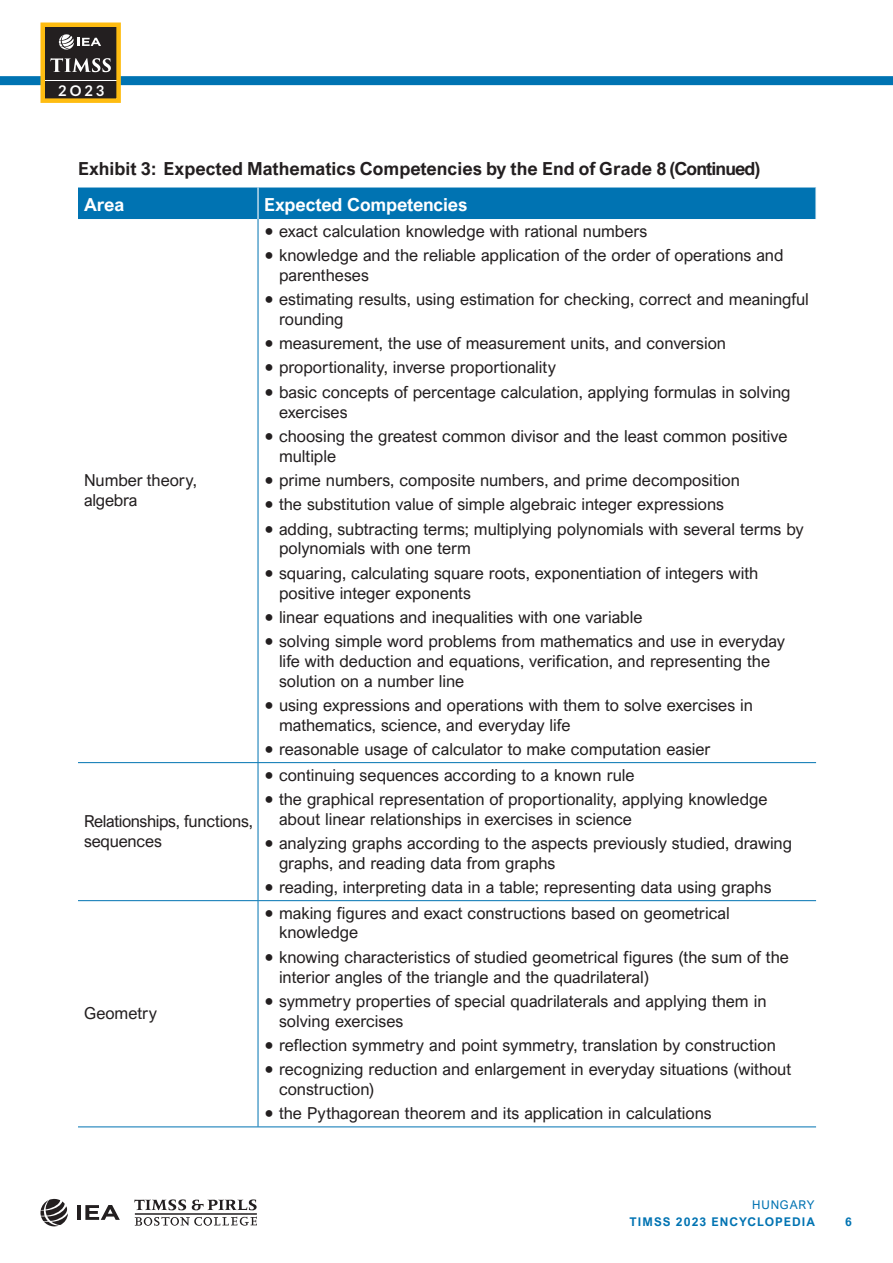
<style>
.page{position:relative;width:893px;height:1263px;background:#fff}
.page>*{position:absolute;margin:0;border:0;box-sizing:border-box;transform-origin:0 0}
.Exhibit_Title_1{font:700 18px "Arial Nova";color:#231f20}
.Exhibit_Head_L_white{font:700 18px "Arial Nova";letter-spacing:-.01em;color:#fff}
.Exhibit_Text_Left{font:16.5px/19.8px "Arial Nova";color:#231f20}
.t1{font:700 14.7px "Lato";color:#fff}
.t2{font:700 12px "Arial Nova";letter-spacing:.09em;color:#0073b2}
.t3{font:12px "Arial Nova";letter-spacing:.07em;color:#0073b2}
.s1{font-family:"Minion Pro";font-size:25.5px}
</style>
<div class="page">
<svg style="left:134px;top:1199px;width:52px;height:11px"></svg>
<svg style="left:192px;top:1199px;width:65px;height:11px"></svg>
<svg style="left:135px;top:1217px;width:122px;height:9px"></svg>
<hr style="left:135px;top:1214px;width:122px;height:1px;background:#231f20">
<svg style="left:40px;top:1199px;width:28px;height:27px"></svg>
<hr style="left:77px;top:1205px;width:4px;height:15px;background:#231f20">
<svg style="left:85px;top:1205px;width:35px;height:15px"></svg>
<div style="left:0;top:76px;width:893px;height:9px;background:#0073b2"></div>
<div style="left:43px;top:70px;width:76px;height:17px;background:linear-gradient(to right,#fff,#fff)"></div>
<div style="left:43px;top:82px;width:76px;height:17px;background:#231f20"></div>
<div style="left:43px;top:25px;width:76px;height:55px;background:#231f20"></div>
<svg style="left:50px;top:58px;width:61px;height:14px"></svg>
<svg style="left:59px;top:34px;width:42px;height:16px"></svg>
<div style="left:40px;top:23px;width:81px;height:80px;border:4px solid #febc11"></div>
<div style="left:78px;top:188px;width:737px;height:31px;background:#0073b2"></div>
<hr style="left:78px;top:762px;width:180px;height:1px;background:#0073b2">
<hr style="left:258px;top:762px;width:558px;height:1px;background:#0073b2">
<hr style="left:78px;top:900px;width:180px;height:1px;background:#0073b2">
<hr style="left:78px;top:1126px;width:180px;height:1px;background:#0073b2">
<hr style="left:257px;top:188px;width:2px;height:31px;background:#fff">
<hr style="left:258px;top:900px;width:558px;height:1px;background:#0073b2">
<hr style="left:258px;top:1126px;width:558px;height:1px;background:#0073b2">
<hr style="left:258px;top:219px;width:1px;height:543px;background:#0073b2">
<hr style="left:258px;top:763px;width:1px;height:137px;background:#0073b2">
<hr style="left:258px;top:901px;width:1px;height:225px;background:#0073b2">
<p class="t1" style="left:58px;top:82px;width:48px">2O23</p>
<p class="Exhibit_Title_1" style="left:78px;top:158px;width:684px">Exhibit 3: Expected Mathematics Competencies by the End of Grade 8 (Continued)</p>
<p class="Exhibit_Head_L_white" style="left:84px;top:194px;width:42px">Area</p>
<p class="Exhibit_Head_L_white" style="left:264px;top:194px;width:205px">Expected Competencies</p>
<p class="Exhibit_Text_Left" style="left:84px;top:470px;width:114px">Number theory, algebra</p>
<p class="Exhibit_Text_Left" style="left:84px;top:811px;width:170px">Relationships, functions, sequences</p>
<p class="Exhibit_Text_Left" style="left:84px;top:1003px;width:74px">Geometry</p>
<p class="Exhibit_Text_Left" style="left:264px;top:221px;width:385px"><span class="s1">•</span> exact calculation knowledge with rational numbers</p>
<p class="Exhibit_Text_Left" style="left:279px;top:245px;width:506px;text-indent:-15px"><span class="s1">•</span> knowledge and the reliable application of the order of operations and parentheses</p>
<p class="Exhibit_Text_Left" style="left:279px;top:289px;width:531px;text-indent:-15px"><span class="s1">•</span> estimating results, using estimation for checking, correct and meaningful rounding</p>
<p class="Exhibit_Text_Left" style="left:264px;top:333px;width:464px"><span class="s1">•</span> measurement, the use of measurement units, and conversion</p>
<p class="Exhibit_Text_Left" style="left:264px;top:358px;width:293px"><span class="s1">•</span> proportionality, inverse proportionality</p>
<p class="Exhibit_Text_Left" style="left:279px;top:382px;width:513px;text-indent:-15px"><span class="s1">•</span> basic concepts of percentage calculation, applying formulas in solving exercises</p>
<p class="Exhibit_Text_Left" style="left:279px;top:426px;width:510px;text-indent:-15px"><span class="s1">•</span> choosing the greatest common divisor and the least common positive multiple</p>
<p class="Exhibit_Text_Left" style="left:264px;top:470px;width:477px"><span class="s1">•</span> prime numbers, composite numbers, and prime decomposition</p>
<p class="Exhibit_Text_Left" style="left:264px;top:494px;width:461px"><span class="s1">•</span> the substitution value of simple algebraic integer expressions</p>
<p class="Exhibit_Text_Left" style="left:279px;top:519px;width:526px;text-indent:-15px"><span class="s1">•</span> adding, subtracting terms; multiplying polynomials with several terms by polynomials with one term</p>
<p class="Exhibit_Text_Left" style="left:279px;top:563px;width:481px;text-indent:-15px"><span class="s1">•</span> squaring, calculating square roots, exponentiation of integers with positive integer exponents</p>
<p class="Exhibit_Text_Left" style="left:264px;top:607px;width:380px"><span class="s1">•</span> linear equations and inequalities with one variable</p>
<p class="Exhibit_Text_Left" style="left:279px;top:631px;width:508px;text-indent:-15px"><span class="s1">•</span> solving simple word problems from mathematics and use in everyday life with deduction and equations, verification, and representing the solution on a number line</p>
<p class="Exhibit_Text_Left" style="left:279px;top:695px;width:475px;text-indent:-15px"><span class="s1">•</span> using expressions and operations with them to solve exercises in mathematics, science, and everyday life</p>
<p class="Exhibit_Text_Left" style="left:264px;top:739px;width:448px"><span class="s1">•</span> reasonable usage of calculator to make computation easier</p>
<p class="Exhibit_Text_Left" style="left:264px;top:765px;width:372px"><span class="s1">•</span> continuing sequences according to a known rule</p>
<p class="Exhibit_Text_Left" style="left:279px;top:789px;width:490px;text-indent:-15px"><span class="s1">•</span> the graphical representation of proportionality, applying knowledge about linear relationships in exercises in science</p>
<p class="Exhibit_Text_Left" style="left:279px;top:833px;width:515px;text-indent:-15px"><span class="s1">•</span> analyzing graphs according to the aspects previously studied, drawing graphs, and reading data from graphs</p>
<p class="Exhibit_Text_Left" style="left:264px;top:877px;width:509px"><span class="s1">•</span> reading, interpreting data in a table; representing data using graphs</p>
<p class="Exhibit_Text_Left" style="left:279px;top:903px;width:452px;text-indent:-15px"><span class="s1">•</span> making figures and exact constructions based on geometrical knowledge</p>
<p class="Exhibit_Text_Left" style="left:279px;top:947px;width:511px;text-indent:-15px"><span class="s1">•</span> knowing characteristics of studied geometrical figures (the sum of the interior angles of the triangle and the quadrilateral)</p>
<p class="Exhibit_Text_Left" style="left:279px;top:991px;width:489px;text-indent:-15px"><span class="s1">•</span> symmetry properties of special quadrilaterals and applying them in solving exercises</p>
<p class="Exhibit_Text_Left" style="left:264px;top:1035px;width:513px"><span class="s1">•</span> reflection symmetry and point symmetry, translation by construction</p>
<p class="Exhibit_Text_Left" style="left:279px;top:1059px;width:514px;text-indent:-15px"><span class="s1">•</span> recognizing reduction and enlargement in everyday situations (without construction)</p>
<p class="Exhibit_Text_Left" style="left:264px;top:1104px;width:449px"><span class="s1">•</span> the Pythagorean theorem and its application in calculations</p>
<p class="t3" style="left:752px;top:1198px;width:64px">HUNGARY</p>
<p class="t2" style="left:630px;top:1214px;width:187px">TIMSS 2023 ENCYCLOPEDIA</p>
<p class="t2" style="left:845px;top:1214px;width:8px">6</p>
</div>
